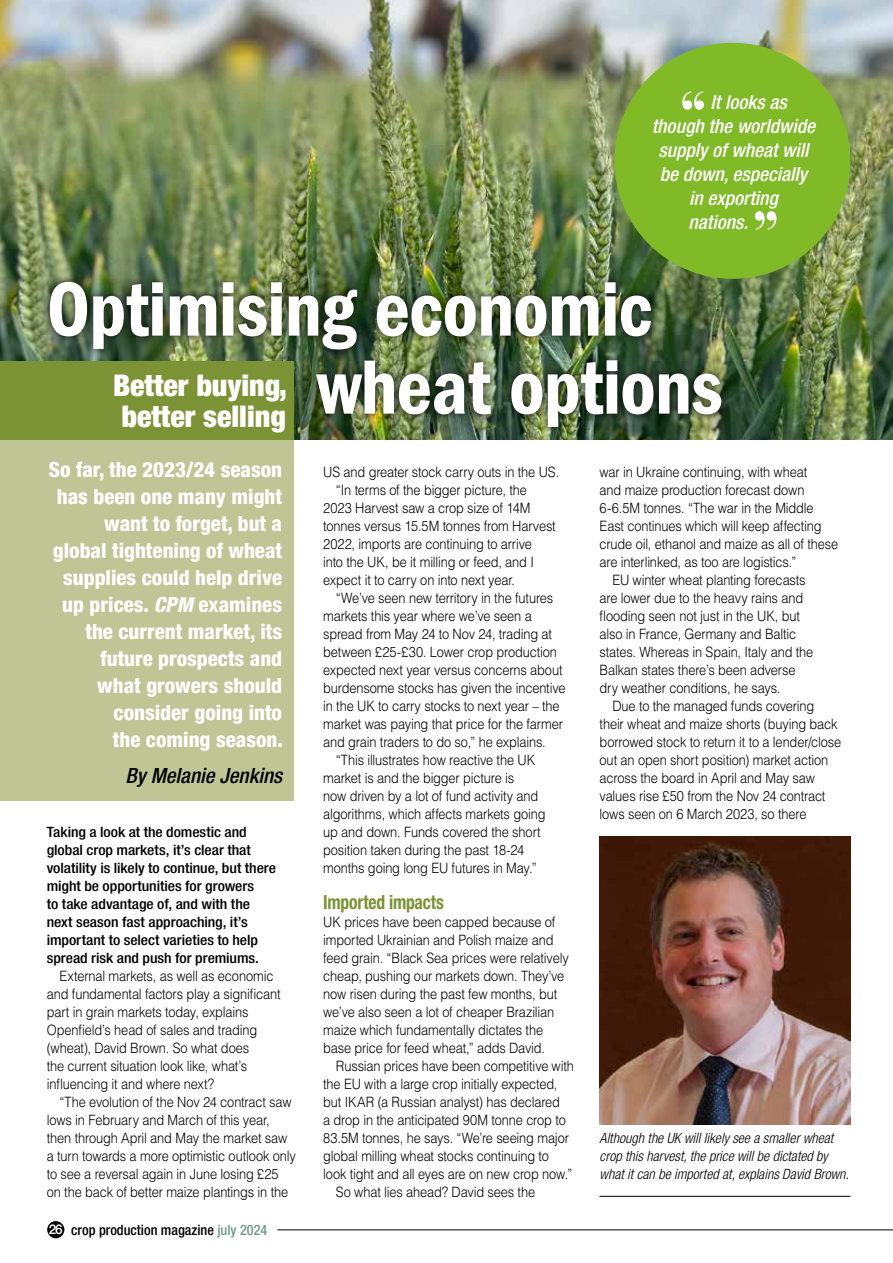
<style>
.page{position:relative;width:893px;height:1263px;background:#fff}
.page>*{position:absolute;margin:0;border:0;box-sizing:border-box;transform-origin:0 0}
.t1{font:79.5px/78px "ITC Franklin Gothic Std Dm Cd";letter-spacing:-.01em;color:#fff}
.t2{font:900 condensed 55.5px "Bauer Bodoni Std";color:#fff}
.t3{font:900 condensed 30px/31.5px "Helvetica Neue LT Std";color:#fff}
.t4{font:800 condensed 21px/27px "Helvetica Neue LT Std";color:#fff;text-align:right}
.t5{font:italic 500 condensed 21px "Helvetica Neue LT Std";color:#000}
.t6{font:italic 500 condensed 19.5px "Helvetica Neue LT Std";color:#fff}
.t7{font:700 condensed 19.5px "Helvetica Neue LT Std";letter-spacing:-.01em;color:#7b9334;scale:.9 1}
.t8{font:300 14.25px/18px "Helvetica LT Std";letter-spacing:-.01em;color:#000;scale:.9 1}
.t9{font:500 condensed 14.25px/18px "Helvetica Neue LT Std";color:#000;scale:1.1 1}
.t10{font:italic 300 condensed 14.25px/18px "Helvetica Neue LT Std";color:#000}
.t11{font:500 condensed 14.25px "Helvetica Neue LT Std";color:#000}
.s1{font-style:italic}
.s2{font-stretch:normal;font-size:13.5px;color:#fff}
.s3{color:#6f9a87}
</style>
<div class="page">
<div style="left:47px;top:1221px;width:17px;height:17px;background:#000;border-radius:50%"></div>
<hr style="left:277px;top:1229px;width:616px;height:1px;background:#000">
<img style="left:0;top:0;width:893px;height:440px">
<div style="left:614px;top:43px;width:236px;height:236px;background:#80ba27;border-radius:50%"></div>
<div style="left:42px;top:273px;width:688px;height:162px;background:#000;opacity:.75"></div>
<div style="left:0;top:361px;width:293px;height:80px;background:#7b9334"></div>
<div style="left:0;top:440px;width:293px;height:361px;background:#c0c595"></div>
<img style="left:600px;top:837px;width:250px;height:288px">
<hr style="left:600px;top:1196px;width:250px;height:1px;background:#000">
<h2 class="t2" style="left:680px;top:79px;width:27px">“</h2>
<h3 class="t6" style="left:711px;top:90px;width:78px">It looks as</h3>
<h3 class="t6" style="left:652px;top:114px;width:165px">though the worldwide</h3>
<h3 class="t6" style="left:658px;top:138px;width:152px">supply of wheat will</h3>
<h3 class="t6" style="left:660px;top:162px;width:149px">be down, especially</h3>
<h3 class="t6" style="left:689px;top:186px;width:90px">in exporting</h3>
<h3 class="t6" style="left:689px;top:210px;width:61px">nations.</h3>
<h2 class="t2" style="left:753px;top:199px;width:27px">”</h2>
<h1 class="t1" style="left:317px;top:271px;width:407px;text-indent:-270px">Optimising economic wheat options</h1>
<p class="t4" style="left:49px;top:456px;width:235px">So far, the 2023/24 season has been one many might want to forget, but a global tightening of wheat supplies could help drive up prices. <span class="s1">CPM</span> examines the current market, its future prospects and<br>what growers should consider going into<br>the coming season.</p>
<h3 class="t5" style="left:125px;top:763px;width:158px">By Melanie Jenkins</h3>
<h3 class="t3" style="left:113px;top:369px;width:176px">Better buying, better selling</h3>
<p class="t8" style="left:323px;top:463px;width:264px">US and greater stock carry outs in the US.</p>
<p class="t8" style="left:336px;top:481px;width:214px">“In terms of the bigger picture, the</p>
<p class="t8" style="left:323px;top:499px;width:232px">2023 Harvest saw a crop size of 14M</p>
<p class="t8" style="left:323px;top:517px;width:260px">tonnes versus 15.5M tonnes from Harvest</p>
<p class="t8" style="left:323px;top:535px;width:233px">2022, imports are continuing to arrive</p>
<p class="t8" style="left:323px;top:553px;width:236px">into the UK, be it milling or feed, and I</p>
<p class="t8" style="left:323px;top:571px;width:215px">expect it to carry on into next year.</p>
<p class="t8" style="left:336px;top:589px;width:243px">“We’ve seen new territory in the futures</p>
<p class="t8" style="left:323px;top:607px;width:233px">markets this year where we’ve seen a</p>
<p class="t8" style="left:323px;top:625px;width:256px">spread from May 24 to Nov 24, trading at</p>
<p class="t8" style="left:323px;top:643px;width:261px">between £25-£30. Lower crop production</p>
<p class="t8" style="left:323px;top:661px;width:267px">expected next year versus concerns about</p>
<p class="t8" style="left:323px;top:679px;width:271px">burdensome stocks has given the incentive</p>
<p class="t8" style="left:323px;top:697px;width:264px">in the UK to carry stocks to next year – the</p>
<p class="t8" style="left:323px;top:715px;width:268px">market was paying that price for the farmer</p>
<p class="t8" style="left:323px;top:733px;width:249px">and grain traders to do so,” he explains.</p>
<p class="t8" style="left:336px;top:751px;width:223px">“This illustrates how reactive the UK</p>
<p class="t8" style="left:323px;top:769px;width:214px">market is and the bigger picture is</p>
<p class="t8" style="left:323px;top:787px;width:241px">now driven by a lot of fund activity and</p>
<p class="t8" style="left:323px;top:805px;width:249px">algorithms, which affects markets going</p>
<p class="t8" style="left:323px;top:823px;width:243px">up and down. Funds covered the short</p>
<p class="t8" style="left:323px;top:841px;width:225px">position taken during the past 18-24</p>
<p class="t8" style="left:323px;top:859px;width:239px">months going long EU futures in May.”</p>
<h3 class="t7" style="left:323px;top:890px;width:136px">Imported impacts</h3>
<p class="t8" style="left:323px;top:913px;width:274px">UK prices have been capped because of imported Ukrainian and Polish maize and feed grain. “Black Sea prices were relatively cheap, pushing our markets down. They’ve now risen during the past few months, but we’ve also seen a lot of cheaper Brazilian maize which fundamentally dictates the base price for feed wheat,” adds David.</p>
<p class="t8" style="left:336px;top:1057px;width:266px">Russian prices have been competitive with</p>
<p class="t8" style="left:323px;top:1075px;width:262px">the EU with a large crop initially expected,</p>
<p class="t8" style="left:323px;top:1093px;width:265px">but IKAR (a Russian analyst) has declared</p>
<p class="t8" style="left:323px;top:1111px;width:271px">a drop in the anticipated 90M tonne crop to</p>
<p class="t8" style="left:323px;top:1129px;width:275px">83.5M tonnes, he says. “We’re seeing major</p>
<p class="t8" style="left:323px;top:1147px;width:252px">global milling wheat stocks continuing to</p>
<p class="t8" style="left:323px;top:1165px;width:278px">look tight and all eyes are on new crop now.”</p>
<p class="t8" style="left:336px;top:1183px;width:223px">So what lies ahead? David sees the</p>
<p class="t8" style="left:600px;top:463px;width:232px">war in Ukraine continuing, with wheat</p>
<p class="t8" style="left:600px;top:481px;width:229px">and maize production forecast down</p>
<p class="t8" style="left:600px;top:499px;width:239px">6-6.5M tonnes. “The war in the Middle</p>
<p class="t8" style="left:600px;top:517px;width:248px">East continues which will keep affecting</p>
<p class="t8" style="left:600px;top:535px;width:267px">crude oil, ethanol and maize as all of these</p>
<p class="t8" style="left:600px;top:553px;width:220px">are interlinked, as too are logistics.”</p>
<p class="t8" style="left:612px;top:571px;width:216px">EU winter wheat planting forecasts</p>
<p class="t8" style="left:600px;top:589px;width:228px">are lower due to the heavy rains and</p>
<p class="t8" style="left:600px;top:607px;width:224px">flooding seen not just in the UK, but</p>
<p class="t8" style="left:600px;top:625px;width:220px">also in France, Germany and Baltic</p>
<p class="t8" style="left:600px;top:643px;width:239px">states. Whereas in Spain, Italy and the</p>
<p class="t8" style="left:600px;top:661px;width:219px">Balkan states there’s been adverse</p>
<p class="t8" style="left:600px;top:679px;width:203px">dry weather conditions, he says.</p>
<p class="t8" style="left:612px;top:697px;width:226px">Due to the managed funds covering</p>
<p class="t8" style="left:600px;top:715px;width:266px">their wheat and maize shorts (buying back</p>
<p class="t8" style="left:600px;top:733px;width:270px">borrowed stock to return it to a lender/close</p>
<p class="t8" style="left:600px;top:751px;width:256px">out an open short position) market action</p>
<p class="t8" style="left:600px;top:769px;width:241px">across the board in April and May saw</p>
<p class="t8" style="left:600px;top:787px;width:253px">values rise £50 from the Nov 24 contract</p>
<p class="t8" style="left:600px;top:805px;width:231px">lows seen on 6 March 2023, so there</p>
<p class="t9" style="left:47px;top:823px;width:210px">Taking a look at the domestic and global crop markets, it’s clear that volatility is likely to continue, but there might be opportunities for growers<br>to take advantage of, and with the next season fast approaching, it’s important to select varieties to help spread risk and push for premiums.</p>
<p class="t8" style="left:47px;top:967px;width:261px;text-indent:13px">External markets, as well as economic and fundamental factors play a significant part in grain markets today, explains Openfield’s head of sales and trading (wheat), David Brown. So what does<br>the current situation look like, what’s influencing it and where next?</p>
<p class="t8" style="left:47px;top:1093px;width:278px;text-indent:13px">“The evolution of the Nov 24 contract saw lows in February and March of this year, then through April and May the market saw a turn towards a more optimistic outlook only to see a reversal again in June losing £25 on the back of better maize plantings in the</p>
<p class="t10" style="left:600px;top:1129px;width:251px">Although the UK will likely see a smaller wheat crop this harvest, the price will be dictated by what it can be imported at, explains David Brown.</p>
<p class="t11" style="left:49px;top:1221px;width:220px"><span class="s2">26</span> crop production magazine <span class="s3">july 2024</span></p>
</div>
